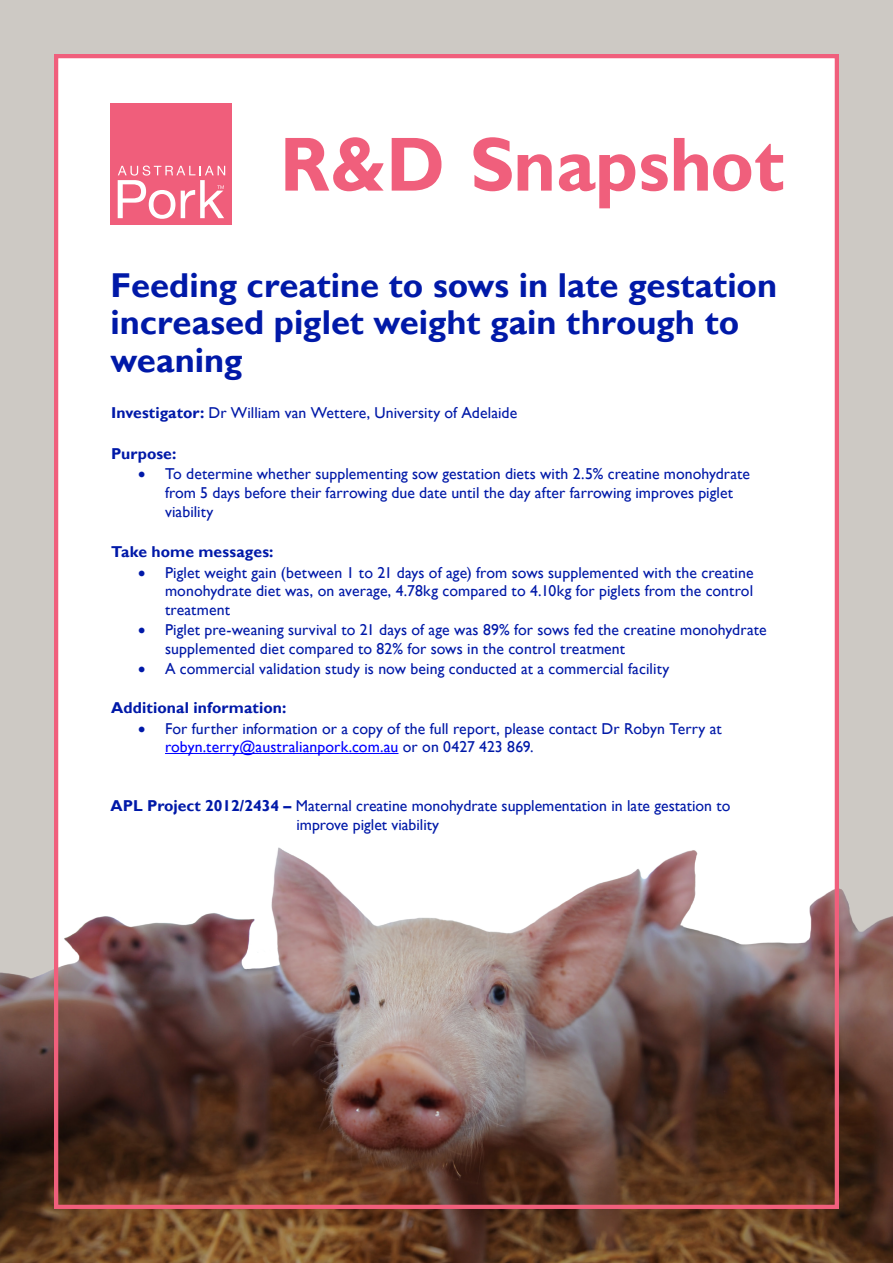
<style>
.page{position:relative;width:893px;height:1263px;background:#fff}
.page>*{position:absolute;margin:0;border:0;box-sizing:border-box;transform-origin:0 0}
.t1{font:700 77.25px "Gill Sans";letter-spacing:-.005em;color:#f05f7c;scale:.95 1}
.Main_heading{font:700 34.5px/37.5px "Gill Sans";color:#0019a8}
.Project{font:15.75px/18.8px "Gill Sans";letter-spacing:.005em;color:#0019a8}
.t2{font:700 15.75px "Gill Sans";letter-spacing:.005em;color:#0019a8}
.s1{font-weight:700}
.s2{color:#00f}
</style>
<div class="page">
<div style="left:837px;top:43px;width:56px;height:973px;background:#cdc9c4"></div>
<div style="left:0;top:43px;width:56px;height:973px;background:#cdc9c4"></div>
<div style="left:0;top:0;width:893px;height:56px;background:#cdc9c4"></div>
<img style="left:0;top:847px;width:893px;height:416px">
<div style="left:54px;top:54px;width:785px;height:1155px;border:4px solid #f05f7c"></div>
<div style="left:111px;top:104px;width:121px;height:121px;background:#f05e7b"></div>
<svg style="left:118px;top:166px;width:107px;height:53px"></svg>
<hr style="left:165px;top:753px;width:233px;height:1px;background:#00f">
<p class="t1" style="left:280px;top:118px;width:532px">R&amp;D Snapshot</p>
<p class="Main_heading" style="left:111px;top:267px;width:668px">Feeding creatine to sows in late gestation increased piglet weight gain through to weaning</p>
<p class="Project" style="left:111px;top:404px;width:408px"><span class="s1">Investigator:</span> Dr William van Wettere, University of Adelaide</p>
<p class="t2" style="left:111px;top:444px;width:67px">Purpose:</p>
<p class="Project" style="left:165px;top:465px;width:587px;text-indent:-27px">• To determine whether supplementing sow gestation diets with 2.5% creatine monohydrate from 5 days before their farrowing due date until the day after farrowing improves piglet viability</p>
<p class="t2" style="left:111px;top:542px;width:164px">Take home messages:</p>
<p class="Project" style="left:165px;top:563px;width:590px;text-align:justify;text-indent:-27px">• Piglet weight gain (between 1 to 21 days of age) from sows supplemented with the creatine monohydrate diet was, on average, 4.78kg compared to 4.10kg for piglets from the control treatment</p>
<p class="Project" style="left:165px;top:621px;width:603px;text-indent:-27px">• Piglet pre-weaning survival to 21 days of age was 89% for sows fed the creatine monohydrate supplemented diet compared to 82% for sows in the control treatment</p>
<p class="Project" style="left:138px;top:660px;width:533px">• A commercial validation study is now being conducted at a commercial facility</p>
<p class="t2" style="left:111px;top:698px;width:177px">Additional information:</p>
<p class="Project" style="left:165px;top:719px;width:558px;text-indent:-27px">• For further information or a copy of the full report, please contact Dr Robyn Terry at <span class="s2">robyn.terry@australianpork.com.au</span> or on 0427 423 869.</p>
<p class="Project" style="left:296px;top:796px;width:435px;text-indent:-186px"><span class="s1">APL Project 2012/2434 –</span> Maternal creatine monohydrate supplementation in late gestation to improve piglet viability</p>
</div>
